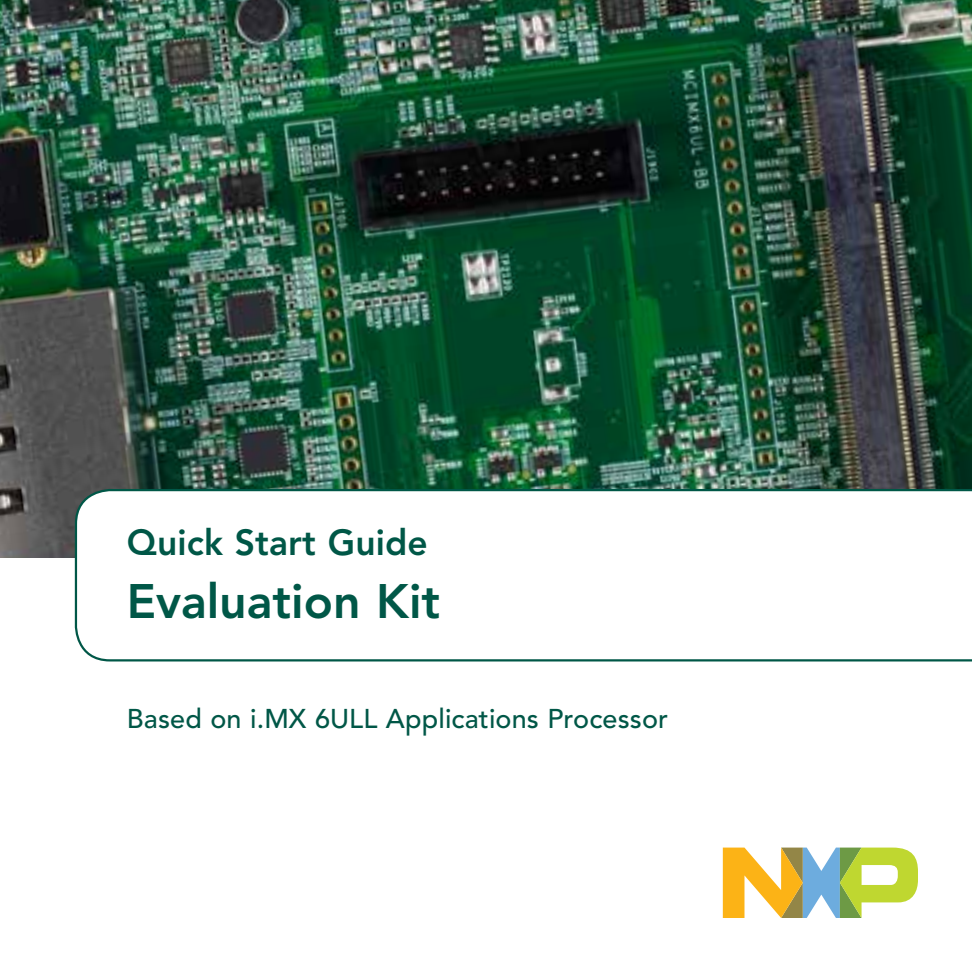
<style>
.page{position:relative;width:972px;height:972px;background:#fff}
.page>*{position:absolute;margin:0;border:0;box-sizing:border-box;transform-origin:0 0}
._01-NXP_Main_Headlin{font:800 48px "Avenir LT Std";color:#005747}
._02-NXP-Headline-SM{font:800 36px "Avenir LT Std";letter-spacing:.005em;color:#005747}
._10-NXP-Overview-Cov{font:500 27px "Avenir LT Std";letter-spacing:.005em;color:#005747}
</style>
<div class="page">
<svg style="left:723px;top:848px;width:195px;height:70px"></svg>
<img style="left:0;top:0;width:972px;height:557px">
<svg style="left:74px;top:488px;width:898px;height:174px"></svg>
<p class="_02-NXP-Headline-SM" style="left:127px;top:522px;width:302px">Quick Start Guide</p>
<p class="_01-NXP_Main_Headlin" style="left:127px;top:573px;width:315px">Evaluation Kit</p>
<p class="_10-NXP-Overview-Cov" style="left:127px;top:703px;width:543px">Based on i.MX 6ULL Applications Processor</p>
</div>
